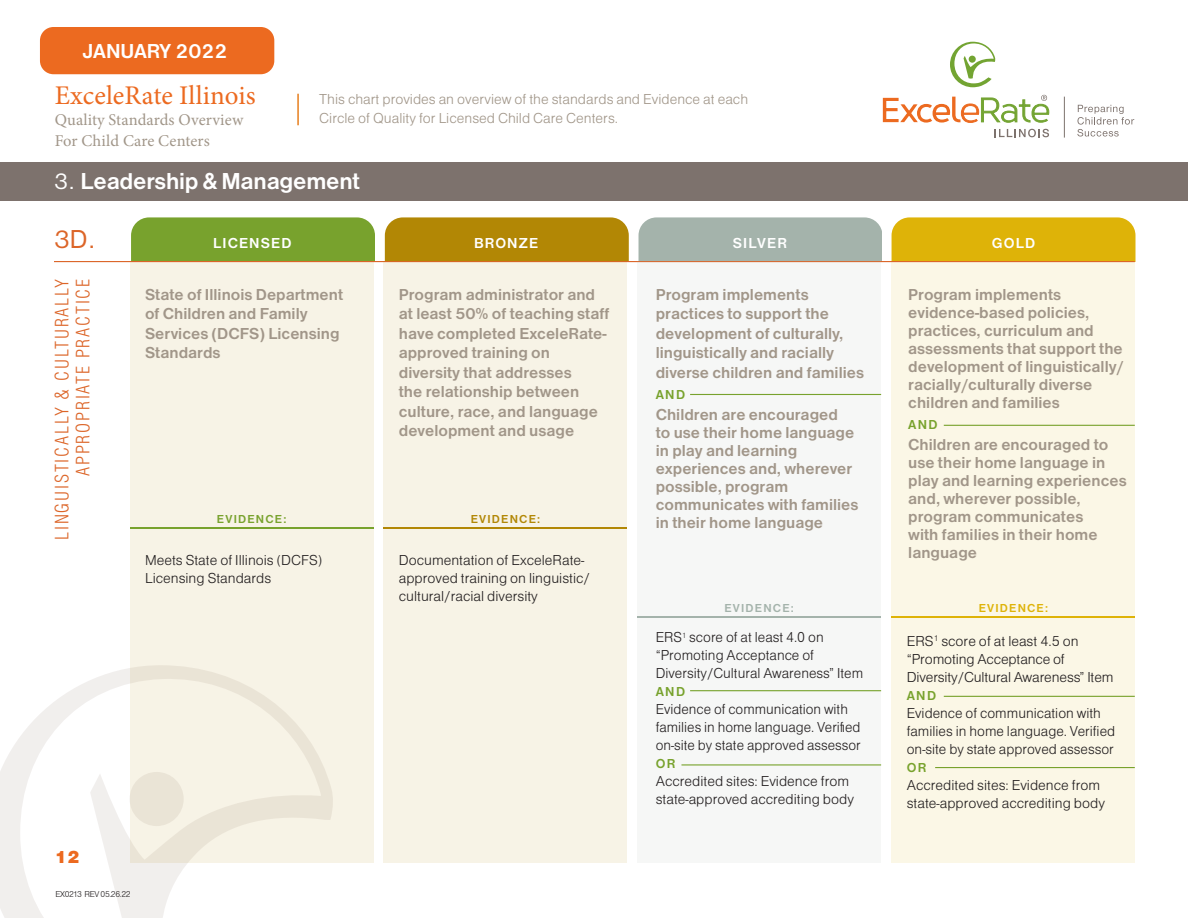
<style>
.page{position:relative;width:1188px;height:918px;background:#fff}
.page>*{position:absolute;margin:0;border:0;box-sizing:border-box;transform-origin:0 0}
.t1{font:27px "Minion Pro";letter-spacing:.005em;color:#ec6a20}
.t2{font:27px "Helvetica Rmn";color:#dc6528}
.t3{font:24px "Helvetica Mdm";letter-spacing:-.01em;color:#fff}
.t4{font:21px "Helvetica Mdm";color:#fff}
.t5{font:300 condensed 18px "Helvetica";letter-spacing:.1em;color:#dc6528}
.t6{font:18px "Helvetica Bld";color:#ec6a20}
.t7{font:16.5px/18px "Helvetica Mdm";color:#a19689}
.t8{font:16.5px/21px "Minion Pro";letter-spacing:.005em;color:#a19689}
.t9{font:15px/18px "Helvetica Lgt";color:#231f20}
.t10{font:15px/19.5px "Helvetica Lgt";color:#a19689}
.t11{font:15px "Helvetica Mdm";letter-spacing:.075em;color:#fff}
.t12{font:13.5px "Helvetica Mdm";letter-spacing:.1em;color:#78a22d}
.t13{font:12px "Helvetica Mdm";letter-spacing:.1em;color:#78a22d}
.t14{font:12px "Helvetica Mdm";letter-spacing:.1em;color:#b28705}
.t15{font:12px "Helvetica Mdm";letter-spacing:.1em;color:#a4b3ab}
.t16{font:12px "Helvetica Mdm";letter-spacing:.1em;color:#deb308}
.t17{font:8.85px "Helvetica Lgt";letter-spacing:-.04em;color:#231f20}
.s1{font-family:"Helvetica Rmn"}
</style>
<div class="page">
<div style="left:40px;top:27px;width:234px;height:47px;background:#ec6a20;border-radius:14px"></div>
<svg style="left:0;top:668px;width:187px;height:250px"></svg>
<svg style="left:1077px;top:105px;width:57px;height:32px"></svg>
<svg style="left:995px;top:129px;width:54px;height:8px"></svg>
<hr style="left:1064px;top:97px;width:1px;height:41px;background:#7d726d">
<svg style="left:950px;top:42px;width:45px;height:45px"></svg>
<svg style="left:883px;top:95px;width:166px;height:28px"></svg>
<div style="left:131px;top:217px;width:243px;height:44px;background:#78a22d"></div>
<div style="left:892px;top:217px;width:243px;height:44px;background:#deb308"></div>
<div style="left:385px;top:217px;width:243px;height:44px;background:#b28705"></div>
<div style="left:639px;top:217px;width:243px;height:44px;background:#a4b3ab"></div>
<hr style="left:297px;top:94px;width:2px;height:31px;background:#e77f1e">
<div style="left:130px;top:261px;width:244px;height:602px;background:linear-gradient(to bottom,#f8f4e7,#f4f0e2)"></div>
<hr style="left:130px;top:527px;width:244px;height:1px;background:#78a22d">
<div style="left:891px;top:261px;width:244px;height:602px;background:#fbf7e6"></div>
<div style="left:0;top:162px;width:1188px;height:39px;background:#7d726d"></div>
<hr style="left:54px;top:261px;width:1081px;height:1px;background:#dc6528">
<div style="left:384px;top:261px;width:243px;height:602px;background:#f7f3e6"></div>
<div style="left:637px;top:261px;width:244px;height:602px;background:#f6f7f6"></div>
<hr style="left:384px;top:527px;width:243px;height:1px;background:#b28705">
<hr style="left:637px;top:616px;width:244px;height:1px;background:#a4b3ab">
<hr style="left:690px;top:394px;width:191px;height:1px;background:#78a22d">
<hr style="left:690px;top:690px;width:191px;height:1px;background:#78a22d">
<hr style="left:944px;top:425px;width:191px;height:1px;background:#78a22d">
<hr style="left:944px;top:696px;width:191px;height:1px;background:#78a22d">
<hr style="left:891px;top:616px;width:244px;height:1px;background:#deb308">
<hr style="left:681px;top:764px;width:200px;height:2px;background:#78a22d">
<hr style="left:935px;top:767px;width:200px;height:1px;background:#78a22d">
<p class="t4" style="left:83px;top:37px;width:146px">JANUARY 2022</p>
<h1 class="t1" style="left:55px;top:77px;width:202px">ExceleRate Illinois</h1>
<p class="t8" style="left:55px;top:109px;width:190px">Quality Standards Overview<br>For Child Care Centers</p>
<p class="t10" style="left:319px;top:90px;width:430px">This chart provides an overview of the standards and Evidence at each<br>Circle of Quality for Licensed Child Care Centers.</p>
<p class="t3" style="left:54px;top:165px;width:308px"><span class="s1">3.</span> Leadership &amp; Management</p>
<p class="t2" style="left:54px;top:221px;width:43px">3D.</p>
<p class="t5" style="left:51px;top:540px;width:263px;rotate:-90deg">LINGUISTICALLY &amp; CULTURALLY</p>
<p class="t5" style="left:72px;top:476px;width:199px;rotate:-90deg">APPROPRIATE PRACTICE</p>
<p class="t11" style="left:213px;top:233px;width:80px">LICENSED</p>
<p class="t11" style="left:474px;top:233px;width:66px">BRONZE</p>
<p class="t11" style="left:733px;top:233px;width:56px">SILVER</p>
<p class="t11" style="left:992px;top:233px;width:45px">GOLD</p>
<p class="t7" style="left:145px;top:286px;width:200px;line-height:19.5px">State of Illinois Department of Children and Family<br>Services (DCFS) Licensing<br>Standards</p>
<p class="t13" style="left:217px;top:511px;width:71px">EVIDENCE:</p>
<p class="t9" style="left:145px;top:552px;width:179px">Meets State of Illinois (DCFS)<br>Licensing Standards</p>
<p class="t7" style="left:399px;top:286px;width:212px;line-height:19.5px">Program administrator and at least 50% of teaching staff have completed ExceleRate&shy;approved training on diversity that addresses<br>the relationship between culture, race, and language development and usage</p>
<p class="t7" style="left:656px;top:286px;width:210px;line-height:19.5px">Program implements practices to support the development of culturally, linguistically and racially diverse children and families</p>
<p class="t7" style="left:908px;top:287px;width:217px">Program implements evidence-based policies, practices, curriculum and assessments that support the development of linguistically/ racially/culturally diverse children and families</p>
<p class="t12" style="left:908px;top:415px;width:31px">AND</p>
<p class="t7" style="left:908px;top:437px;width:220px">Children are encouraged to use their home language in play and learning experiences and, wherever possible, program communicates<br>with families in their home language</p>
<p class="t12" style="left:656px;top:385px;width:31px">AND</p>
<p class="t7" style="left:656px;top:407px;width:204px">Children are encouraged<br>to use their home language in play and learning experiences and, wherever possible, program communicates with families in their home language</p>
<p class="t14" style="left:471px;top:511px;width:71px">EVIDENCE:</p>
<p class="t9" style="left:399px;top:552px;width:193px">Documentation of ExceleRate&shy;approved training on linguistic/ cultural/racial diversity</p>
<p class="t15" style="left:724px;top:600px;width:71px">EVIDENCE:</p>
<p class="t16" style="left:979px;top:600px;width:71px">EVIDENCE:</p>
<p class="t9" style="left:656px;top:629px;width:209px">ERS<sup>1</sup> score of at least 4.0 on “Promoting Acceptance of<br>Diversity/Cultural Awareness” Item</p>
<p class="t12" style="left:656px;top:683px;width:31px">AND</p>
<p class="t9" style="left:656px;top:701px;width:207px">Evidence of communication with families in home language. Verified on-site by state approved assessor</p>
<p class="t12" style="left:656px;top:755px;width:21px">OR</p>
<p class="t9" style="left:656px;top:773px;width:200px">Accredited sites: Evidence from state-approved accrediting body</p>
<p class="t9" style="left:907px;top:633px;width:208px">ERS<sup>1</sup> score of at least 4.5 on “Promoting Acceptance of<br>Diversity/Cultural Awareness” Item</p>
<p class="t12" style="left:907px;top:687px;width:31px">AND</p>
<p class="t9" style="left:907px;top:705px;width:210px">Evidence of communication with families in home language. Verified on-site by state approved assessor</p>
<p class="t12" style="left:907px;top:759px;width:21px">OR</p>
<p class="t9" style="left:907px;top:777px;width:200px">Accredited sites: Evidence from state-approved accrediting body</p>
<p class="t6" style="left:54px;top:845px;width:27px">12</p>
<p class="t17" style="left:56px;top:888px;width:77px">EX0213 REV 05.26.22</p>
</div>
